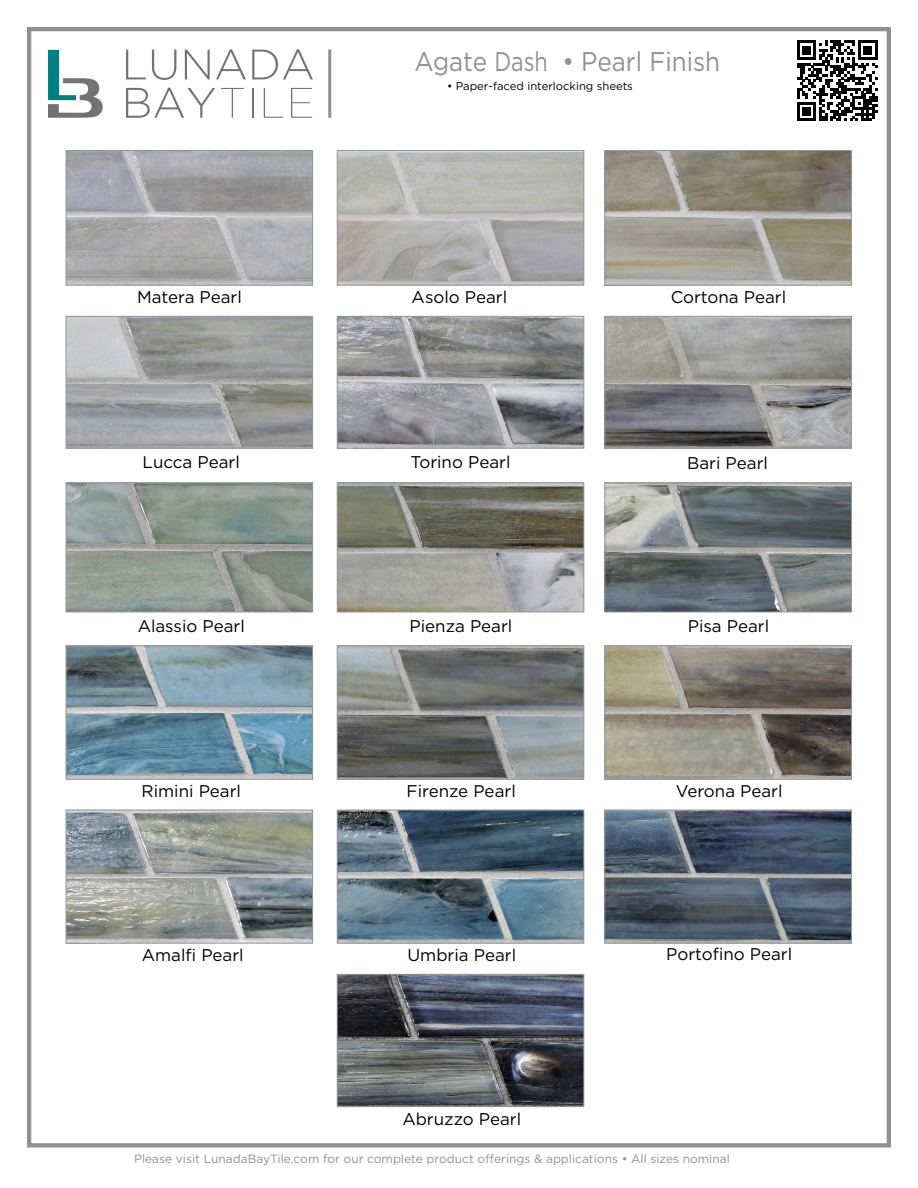
<style>
.page{position:relative;width:918px;height:1188px;background:#fff}
.page>*{position:absolute;margin:0;border:0;box-sizing:border-box;transform-origin:0 0}
.t1{font:27px "Gotham";color:#919195;scale:.9 1}
.t2{font:16.95px "Gotham";color:#000}
.t3{font:12px "Gotham";color:#919195}
.t4{font:11.25px "Gotham";color:#000}
</style>
<div class="page">
<div style="left:27px;top:27px;width:864px;height:1120px;border:4px solid #919195"></div>
<svg style="left:126px;top:50px;width:20px;height:29px"></svg>
<svg style="left:152px;top:50px;width:24px;height:30px"></svg>
<svg style="left:185px;top:50px;width:25px;height:29px"></svg>
<svg style="left:216px;top:49px;width:30px;height:30px"></svg>
<svg style="left:252px;top:49px;width:61px;height:30px"></svg>
<svg style="left:126px;top:88px;width:89px;height:30px"></svg>
<svg style="left:221px;top:88px;width:23px;height:30px"></svg>
<hr style="left:252px;top:88px;width:1px;height:30px;background:#737373">
<svg style="left:264px;top:88px;width:19px;height:30px"></svg>
<svg style="left:291px;top:88px;width:21px;height:30px"></svg>
<svg style="left:48px;top:50px;width:55px;height:68px"></svg>
<hr style="left:328px;top:49px;width:3px;height:69px;background:#919195">
<img style="left:68px;top:152px;width:243px;height:131px">
<div style="left:66px;top:150px;width:247px;height:135px;border:1px solid #92989b"></div>
<svg style="left:797px;top:41px;width:80px;height:80px"></svg>
<img style="left:339px;top:152px;width:243px;height:131px">
<div style="left:337px;top:150px;width:247px;height:135px;border:1px solid #92989b"></div>
<img style="left:607px;top:152px;width:243px;height:131px">
<div style="left:605px;top:150px;width:247px;height:135px;border:1px solid #92989b"></div>
<img style="left:68px;top:318px;width:243px;height:128px">
<div style="left:66px;top:316px;width:247px;height:132px;border:1px solid #92989b"></div>
<img style="left:339px;top:318px;width:243px;height:128px">
<div style="left:337px;top:316px;width:247px;height:132px;border:1px solid #92989b"></div>
<img style="left:607px;top:318px;width:243px;height:128px">
<div style="left:605px;top:316px;width:247px;height:132px;border:1px solid #92989b"></div>
<img style="left:68px;top:485px;width:243px;height:125px">
<div style="left:66px;top:483px;width:247px;height:129px;border:1px solid #92989b"></div>
<img style="left:339px;top:485px;width:243px;height:125px">
<div style="left:337px;top:483px;width:247px;height:129px;border:1px solid #92989b"></div>
<img style="left:607px;top:485px;width:243px;height:125px">
<div style="left:605px;top:483px;width:247px;height:129px;border:1px solid #92989b"></div>
<img style="left:68px;top:647px;width:243px;height:130px">
<div style="left:66px;top:645px;width:247px;height:134px;border:1px solid #92989b"></div>
<img style="left:339px;top:647px;width:243px;height:130px">
<div style="left:337px;top:645px;width:247px;height:134px;border:1px solid #92989b"></div>
<img style="left:607px;top:647px;width:243px;height:130px">
<div style="left:605px;top:645px;width:247px;height:134px;border:1px solid #92989b"></div>
<img style="left:68px;top:812px;width:243px;height:129px">
<div style="left:66px;top:810px;width:247px;height:133px;border:1px solid #92989b"></div>
<img style="left:339px;top:812px;width:243px;height:129px">
<div style="left:337px;top:810px;width:247px;height:133px;border:1px solid #92989b"></div>
<img style="left:607px;top:812px;width:243px;height:129px">
<div style="left:605px;top:810px;width:247px;height:133px;border:1px solid #92989b"></div>
<img style="left:339px;top:976px;width:243px;height:129px">
<div style="left:337px;top:974px;width:247px;height:133px;border:1px solid #92989b"></div>
<h1 class="t1" style="left:415px;top:44px;width:341px">Agate Dash • Pearl Finish</h1>
<p class="t4" style="left:447px;top:79px;width:187px">• Paper-faced interlocking sheets</p>
<p class="t2" style="left:137px;top:286px;width:106px">Matera Pearl</p>
<p class="t2" style="left:412px;top:286px;width:97px">Asolo Pearl</p>
<p class="t2" style="left:671px;top:286px;width:117px">Cortona Pearl</p>
<p class="t2" style="left:143px;top:451px;width:99px">Lucca Pearl</p>
<p class="t2" style="left:411px;top:451px;width:101px">Torino Pearl</p>
<p class="t2" style="left:687px;top:452px;width:82px">Bari Pearl</p>
<p class="t2" style="left:138px;top:615px;width:109px">Alassio Pearl</p>
<p class="t2" style="left:410px;top:615px;width:104px">Pienza Pearl</p>
<p class="t2" style="left:688px;top:615px;width:83px">Pisa Pearl</p>
<p class="t2" style="left:407px;top:781px;width:111px">Firenze Pearl</p>
<p class="t2" style="left:141px;top:781px;width:101px">Rimini Pearl</p>
<p class="t2" style="left:676px;top:781px;width:108px">Verona Pearl</p>
<p class="t2" style="left:142px;top:944px;width:103px">Amalfi Pearl</p>
<p class="t2" style="left:407px;top:944px;width:110px">Umbria Pearl</p>
<p class="t2" style="left:402px;top:1108px;width:120px">Abruzzo Pearl</p>
<p class="t2" style="left:666px;top:943px;width:128px">Portofino Pearl</p>
<p class="t3" style="left:134px;top:1151px;width:597px">Please visit LunadaBayTile.com for our complete product offerings &amp; applications • All sizes nominal</p>
</div>
